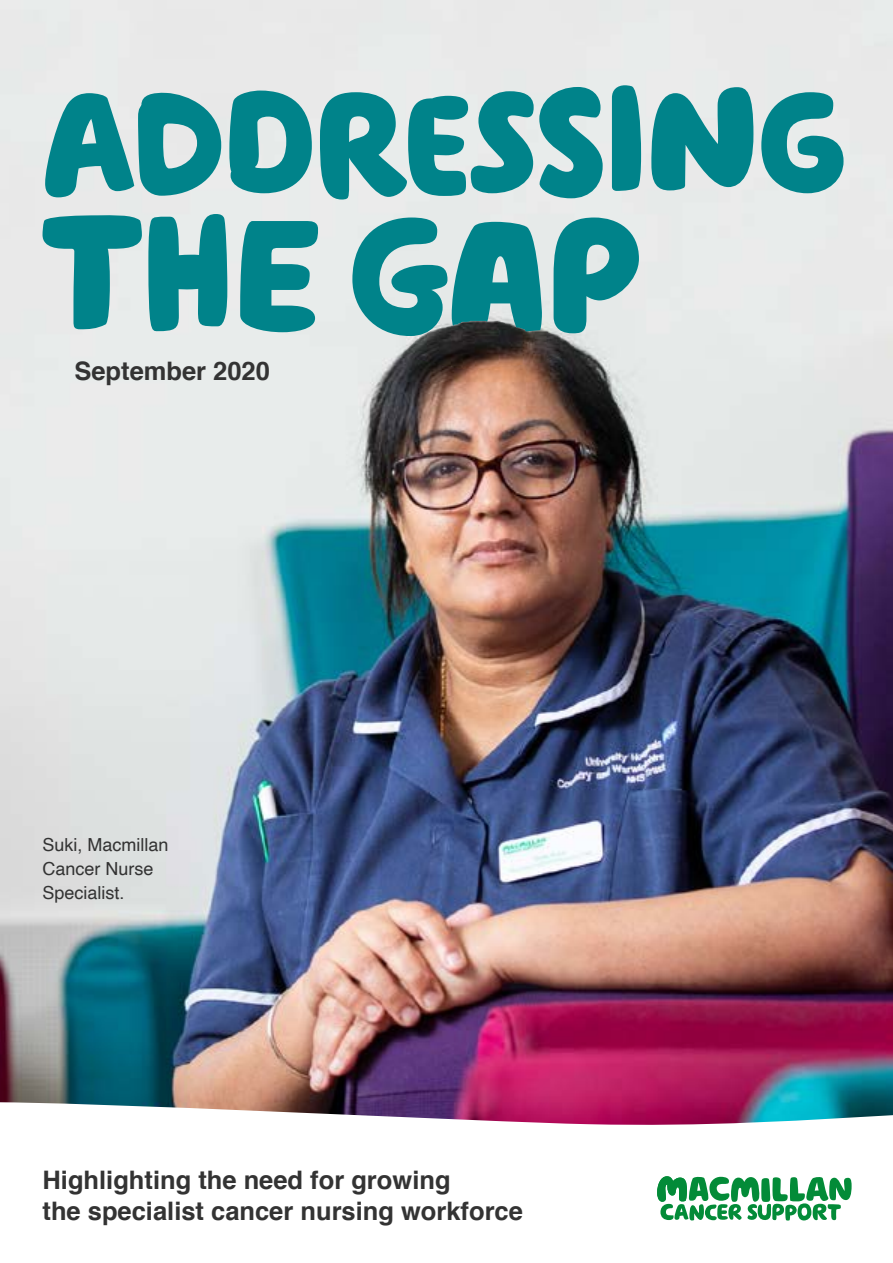
<style>
.page{position:relative;width:893px;height:1263px;background:#fff}
.page>*{position:absolute;margin:0;border:0;box-sizing:border-box;transform-origin:0 0}
.t1{font:161.55px "Macmillan";color:#00838a}
.t2{font:143.4px "Macmillan";color:#00838a}
.t3{font:700 25.5px/31.5px "Helvetica";color:#333}
.t4{font:18px/24px "Helvetica";color:#333}
</style>
<div class="page">
<img style="left:0;top:0;width:893px;height:1101px">
<img style="left:400px;top:321px;width:171px;height:49px">
<svg style="left:0;top:1101px;width:893px;height:24px"></svg>
<svg style="left:657px;top:1176px;width:195px;height:45px"></svg>
<h2 class="t2" style="left:43px;top:53px;width:804px">ADDRESSING</h2>
<h1 class="t1" style="left:43px;top:174px;width:599px">THE GAP</h1>
<p class="t3" style="left:74px;top:355px;width:197px">September 2020</p>
<p class="t4" style="left:43px;top:833px;width:128px">Suki, Macmillan<br>Cancer Nurse<br>Specialist.</p>
<p class="t3" style="left:43px;top:1164px;width:482px">Highlighting the need for growing<br>the specialist cancer nursing workforce</p>
</div>
